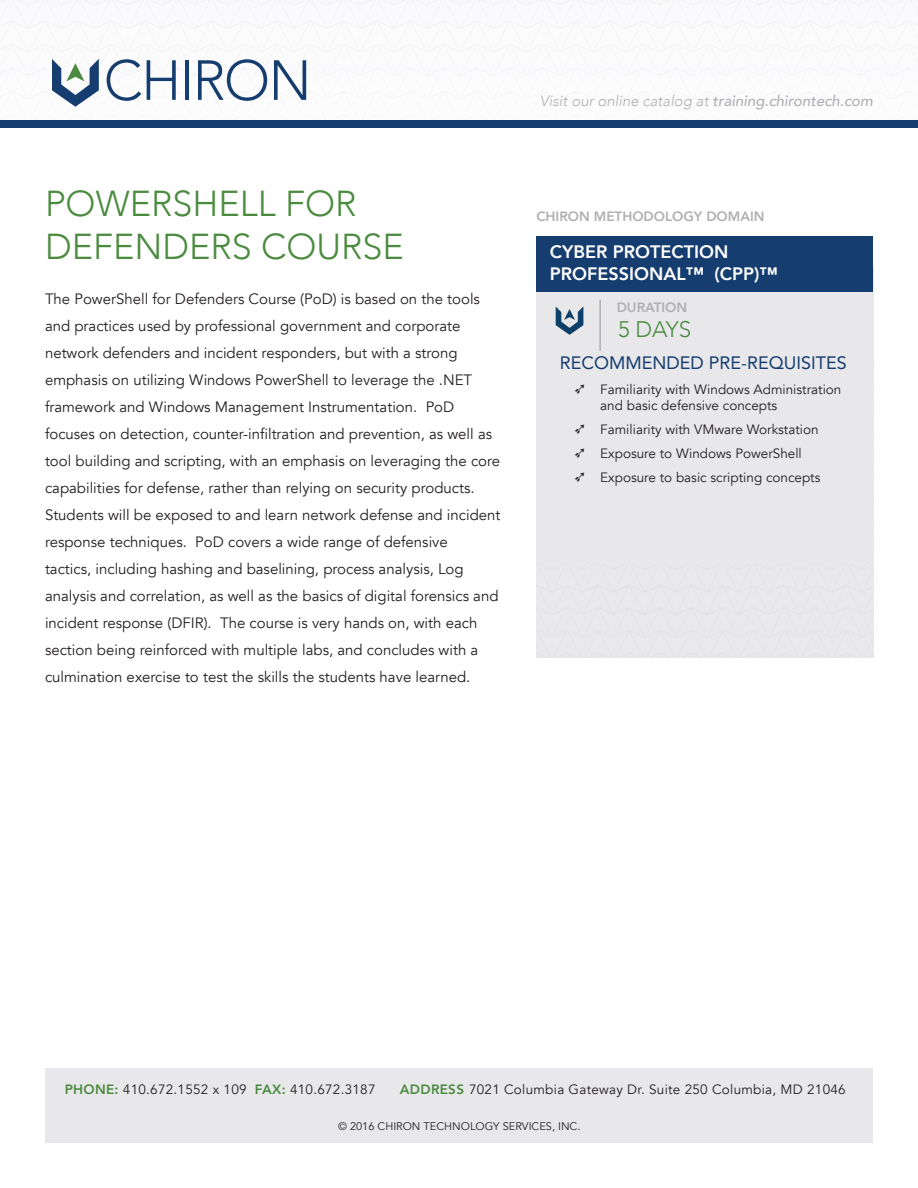
<style>
.page{position:relative;width:918px;height:1188px;background:#fff}
.page>*{position:absolute;margin:0;border:0;box-sizing:border-box;transform-origin:0 0}
.headin_lv1{font:300 36px/43.2px "Avenir";color:#4b8b3f}
.Heading{font:300 22.5px "Avenir";color:#4b8b3f}
.t1{font:800 18px/21.6px "Avenir";color:#fff}
.heading_lv3{font:18px "Avenir";color:#163d6f}
.t2{font:15px/27px "Avenir";color:#231f20}
.t3{font:italic 300 15px "Avenir";color:#b0b0b4}
.t4{font:13.5px/16.2px "Avenir";color:#231f20}
.t5{font:13.5px "Avenir";letter-spacing:.02em;color:#231f20}
.t6{font:800 13.5px "Avenir";color:#b0b0b4}
.t7{font:11.1px "Avenir";color:#231f20}
.s1{font-weight:500}
.s2{font-family:"Monotype Sorts"}
.s3{font-weight:800;color:#4b8b3f}
</style>
<div class="page">
<div style="left:536px;top:266px;width:337px;height:297px;background:#e8e8eb"></div>
<div style="left:536px;top:236px;width:337px;height:56px;background:#163d6f"></div>
<img style="left:555px;top:306px;width:29px;height:29px">
<hr style="left:599px;top:300px;width:2px;height:51px;background:#b0b0b4">
<div style="left:45px;top:1068px;width:320px;height:75px;background:#e8e8eb"></div>
<div style="left:352px;top:1068px;width:268px;height:75px;background:#e8e8eb"></div>
<div style="left:620px;top:1068px;width:253px;height:75px;background:#e8e8eb"></div>
<svg style="left:107px;top:59px;width:34px;height:42px"></svg>
<svg style="left:147px;top:60px;width:29px;height:40px"></svg>
<hr style="left:185px;top:60px;width:4px;height:40px;background:#163d6f">
<svg style="left:198px;top:59px;width:69px;height:42px"></svg>
<svg style="left:274px;top:60px;width:32px;height:40px"></svg>
<svg style="left:52px;top:59px;width:47px;height:48px"></svg>
<div style="left:0;top:121px;width:918px;height:7px;background:#163d6f"></div>
<p class="headin_lv1" style="left:45px;top:182px;width:360px">POWERSHELL FOR<br>DEFENDERS COURSE</p>
<p class="t2" style="left:45px;top:286px;width:457px">The PowerShell for Defenders Course (PoD) is based on the tools and practices used by professional government and corporate network defenders and incident responders, but with a strong emphasis on utilizing Windows PowerShell to leverage the .NET framework and Windows Management Instrumentation. PoD focuses on detection, counter-infiltration and prevention, as well as tool building and scripting, with an emphasis on leveraging the core capabilities for defense, rather than relying on security products.<br>Students will be exposed to and learn network defense and incident response techniques. PoD covers a wide range of defensive<br>tactics, including hashing and baselining, process analysis, Log analysis and correlation, as well as the basics of digital forensics and incident response (DFIR). The course is very hands on, with each section being reinforced with multiple labs, and concludes with a culmination exercise to test the skills the students have learned.</p>
<p class="t3" style="left:540px;top:92px;width:335px">Visit our online catalog at <span class="s1">training.chirontech.com</span></p>
<p class="t6" style="left:536px;top:205px;width:230px">CHIRON METHODOLOGY DOMAIN</p>
<p class="t1" style="left:550px;top:241px;width:229px">CYBER PROTECTION<br>PROFESSIONAL™ (CPP)™</p>
<p class="t6" style="left:617px;top:297px;width:72px">DURATION</p>
<p class="Heading" style="left:618px;top:316px;width:75px">5 DAYS</p>
<p class="heading_lv3" style="left:560px;top:348px;width:289px">RECOMMENDED PRE-REQUISITES</p>
<p class="t4" style="left:600px;top:382px;width:243px;text-indent:-26px"><span class="s2">Ä</span> Familiarity with Windows Administration and basic defensive concepts</p>
<p class="t4" style="left:575px;top:422px;width:245px"><span class="s2">Ä</span> Familiarity with VMware Workstation</p>
<p class="t4" style="left:575px;top:445px;width:229px"><span class="s2">Ä</span> Exposure to Windows PowerShell</p>
<p class="t4" style="left:575px;top:469px;width:247px"><span class="s2">Ä</span> Exposure to basic scripting concepts</p>
<p class="t5" style="left:65px;top:1081px;width:312px"><span class="s3">PHONE:</span> 410.672.1552 x 109 <span class="s3">FAX:</span> 410.672.3187</p>
<p class="t5" style="left:400px;top:1081px;width:447px"><span class="s3">ADDRESS</span> 7021 Columbia Gateway Dr. Suite 250 Columbia, MD 21046</p>
<p class="t7" style="left:338px;top:1120px;width:244px">© 2016 CHIRON TECHNOLOGY SERVICES, INC.</p>
</div>
